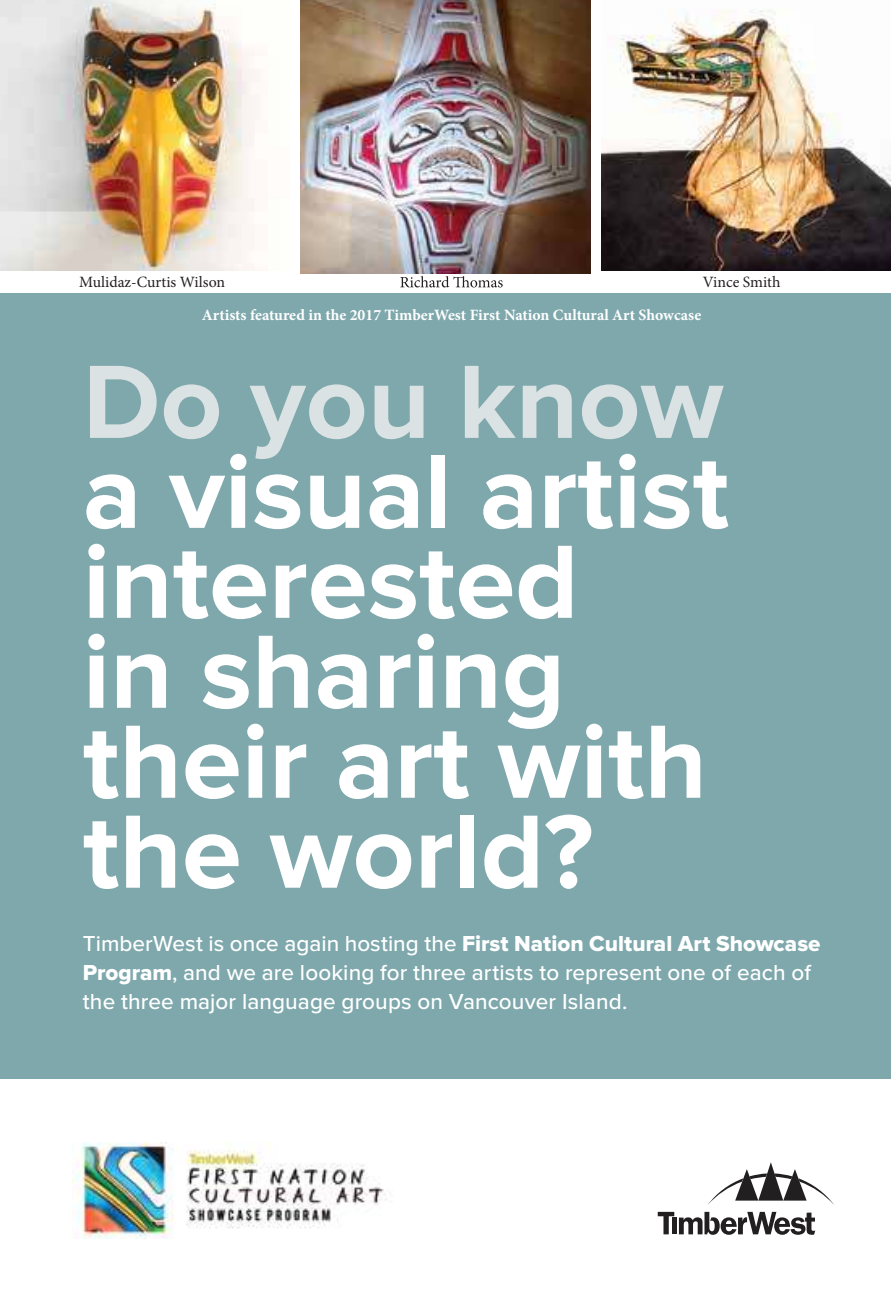
<style>
.page{position:relative;width:891px;height:1296px;background:#fff}
.page>*{position:absolute;margin:0;border:0;box-sizing:border-box;transform-origin:0 0}
.t1{font:700 108px/90px "Proxima Nova";color:#fff}
.t2{font:700 108px "Proxima Nova";color:#dae2e3}
.t3{font:500 22.5px/29.2px "Proxima Nova";letter-spacing:.005em;color:#fff}
.t4{font:700 15.75px "Minion Pro";color:#fff}
.t5{font:15.75px "Minion Pro";color:#221f20}
.s1{font-family:"Proxima Nova Extrabld";font-weight:400}
</style>
<div class="page">
<img style="left:301px;top:0;width:289px;height:273px">
<div style="left:0;top:294px;width:891px;height:785px;background:#7ea8ac"></div>
<img style="left:601px;top:9px;width:290px;height:262px">
<img style="left:0;top:0;width:260px;height:271px">
<svg style="left:708px;top:1162px;width:126px;height:43px"></svg>
<svg style="left:658px;top:1212px;width:157px;height:23px"></svg>
<img style="left:72px;top:1142px;width:315px;height:96px">
<svg style="left:400px;top:276px;width:103px;height:11px"></svg>
<p class="t5" style="left:79px;top:273px;width:148px">Mulidaz-Curtis Wilson</p>
<p class="t5" style="left:703px;top:273px;width:79px">Vince Smith</p>
<p class="t4" style="left:202px;top:306px;width:501px">Artists featured in the 2017 TimberWest First Nation Cultural Art Showcase</p>
<h1 class="t2" style="left:83px;top:357px;width:642px">Do you know</h1>
<h1 class="t1" style="left:83px;top:453px;width:648px">a visual artist interested<br>in sharing their art with the world?</h1>
<p class="t3" style="left:83px;top:930px;width:739px">TimberWest is once again hosting the <span class="s1">First Nation Cultural Art Showcase<br>Program</span>, and we are looking for three artists to represent one of each of the three major language groups on Vancouver Island.</p>
</div>
